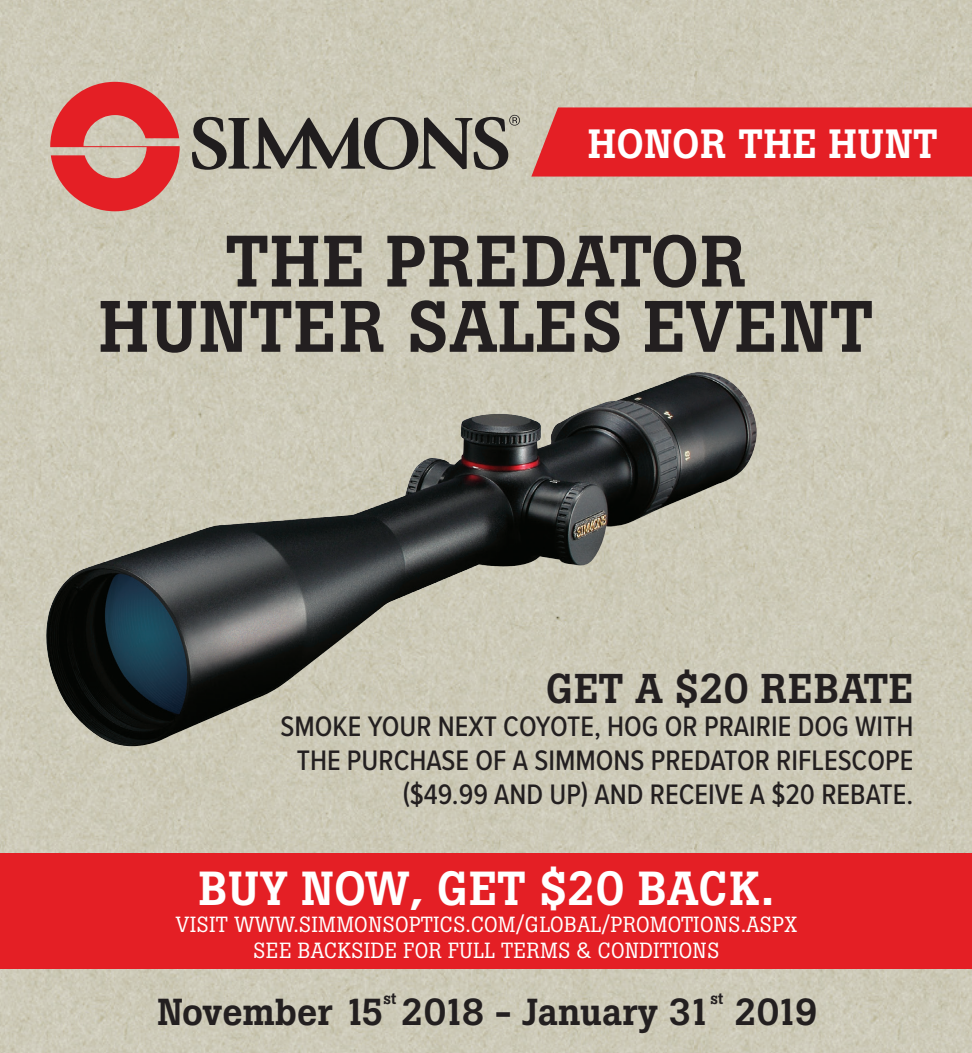
<style>
.page{position:relative;width:972px;height:1053px;background:#fff}
.page>*{position:absolute;margin:0;border:0;box-sizing:border-box;transform-origin:0 0}
.t1{font:500 72px/65.2px "Boton";letter-spacing:.02em;color:#231f20;text-align:center}
.t2{font:500 47.25px "Boton";letter-spacing:.015em;color:#fff}
.t3{font:500 41.18px "Boton";letter-spacing:.015em;color:#231f20}
.t4{font:500 40.5px "Boton";letter-spacing:.02em;color:#fff}
.t5{font:500 37.12px "Boton";color:#231f20}
.t6{font:500 29.25px/33.8px "Proxima Nova Cond";color:#231f20;text-align:right}
.t7{font:21.6px "Boton";letter-spacing:.02em;color:#fff}
.t8{font:500 15.97px "Boton";color:#231f20}
</style>
<div class="page">
<img style="left:0;top:0;width:972px;height:1053px">
<svg style="left:50px;top:82px;width:130px;height:129px;background:#d96863"></svg>
<svg style="left:192px;top:115px;width:328px;height:55px;background:#8d897e"></svg>
<div style="left:0;top:853px;width:972px;height:115px;background:#e41f25"></div>
<div style="left:531px;top:107px;width:441px;height:70px;background:#e41f25"></div>
<img style="left:40px;top:372px;width:723px;height:385px">
<div style="left:466px;top:21px;width:40px;height:41px;border:2px solid #ed028c;border-radius:50%"></div>
<p class="t4" style="left:588px;top:119px;width:351px">HONOR THE HUNT</p>
<p class="t1" style="left:99px;top:229px;width:776px">THE PREDATOR<br>HUNTER SALES EVENT</p>
<p class="t3" style="left:546px;top:664px;width:369px">GET A $20 REBATE</p>
<p class="t6" style="left:280px;top:709px;width:634px">SMOKE YOUR NEXT COYOTE, HOG OR PRAIRIE DOG WITH<br>THE PURCHASE OF A SIMMONS PREDATOR RIFLESCOPE ($49.99 AND UP) AND RECEIVE A $20 REBATE.</p>
<p class="t2" style="left:199px;top:860px;width:577px">BUY NOW, GET $20 BACK.</p>
<p class="t7" style="left:176px;top:912px;width:623px">VISIT WWW.SIMMONSOPTICS.COM/GLOBAL/PROMOTIONS.ASPX</p>
<p class="t7" style="left:254px;top:938px;width:467px">SEE BACKSIDE FOR FULL TERMS &amp; CONDITIONS</p>
<p class="t5" style="left:158px;top:990px;width:227px">November 15</p>
<p class="t8" style="left:384px;top:989px;width:15px">st</p>
<p class="t5" style="left:401px;top:990px;width:311px">2018 - January 31</p>
<p class="t8" style="left:711px;top:989px;width:15px">st</p>
<p class="t5" style="left:734px;top:990px;width:85px">2019</p>
</div>
